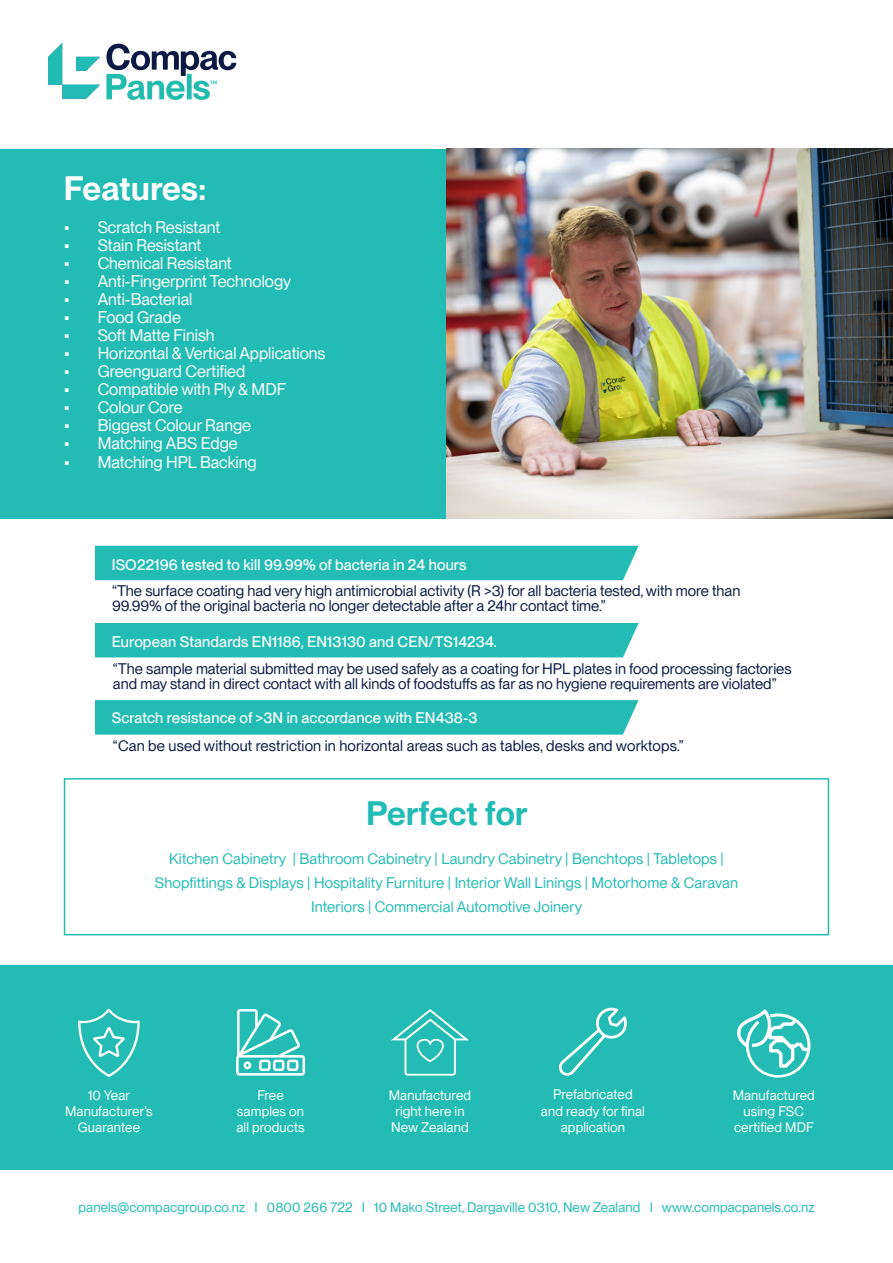
<style>
.page{position:relative;width:893px;height:1263px;background:#fff}
.page>*{position:absolute;margin:0;border:0;box-sizing:border-box;transform-origin:0 0}
.Heading{font:600 33px "PP Neue Montreal";letter-spacing:.005em;color:#22bcb5}
.t1{font:600 33px "PP Neue Montreal";letter-spacing:.01em;color:#fff}
.Body_text{font:16.5px "PP Neue Montreal";color:#fff}
.Body_text-2{font:15px/15px "PP Neue Montreal";color:#0b1a44}
.Body_text-3{font:15px/24px "PP Neue Montreal";letter-spacing:.01em;color:#22bcb5;text-align:center}
.Body_text-4{font:500 15px "PP Neue Montreal";letter-spacing:.01em;color:#fff}
.Body_text-5{font:13.5px/16.2px "PP Neue Montreal";letter-spacing:.01em;color:#fff;text-align:center}
.t2{font:13.5px "PP Neue Montreal";letter-spacing:.01em;color:#22bcb5}
</style>
<div class="page">
<svg style="left:106px;top:44px;width:130px;height:56px"></svg>
<svg style="left:48px;top:43px;width:52px;height:56px"></svg>
<div style="left:0;top:149px;width:893px;height:370px;background:#22bcb5"></div>
<img style="left:446px;top:149px;width:447px;height:370px">
<div style="left:64px;top:778px;width:765px;height:157px;border:2px solid #22bcb5"></div>
<div style="left:0;top:965px;width:893px;height:205px;background:#22bcb5"></div>
<svg style="left:737px;top:1009px;width:73px;height:68px"></svg>
<svg style="left:78px;top:1009px;width:62px;height:68px"></svg>
<svg style="left:391px;top:1009px;width:78px;height:67px"></svg>
<svg style="left:559px;top:1008px;width:68px;height:68px"></svg>
<svg style="left:236px;top:1009px;width:69px;height:67px"></svg>
<div style="left:95px;top:546px;width:544px;height:34px;background:#22bcb5"></div>
<div style="left:95px;top:623px;width:544px;height:34px;background:#22bcb5"></div>
<div style="left:95px;top:700px;width:544px;height:34px;background:#22bcb5"></div>
<p class="t1" style="left:64px;top:168px;width:144px">Features:</p>
<p class="Body_text" style="left:64px;top:217px;width:158px">• Scratch Resistant</p>
<p class="Body_text" style="left:64px;top:235px;width:139px">• Stain Resistant</p>
<p class="Body_text" style="left:64px;top:253px;width:169px">• Chemical Resistant</p>
<p class="Body_text" style="left:64px;top:271px;width:229px">• Anti-Fingerprint Technology</p>
<p class="Body_text" style="left:64px;top:289px;width:130px">• Anti-Bacterial</p>
<p class="Body_text" style="left:64px;top:307px;width:119px">• Food Grade</p>
<p class="Body_text" style="left:64px;top:325px;width:152px">• Soft Matte Finish</p>
<p class="Body_text" style="left:64px;top:343px;width:263px">• Horizontal &amp; Vertical Applications</p>
<p class="Body_text" style="left:64px;top:361px;width:183px">• Greenguard Certified</p>
<p class="Body_text" style="left:64px;top:379px;width:224px">• Compatible with Ply &amp; MDF</p>
<p class="Body_text" style="left:64px;top:397px;width:120px">• Colour Core</p>
<p class="Body_text" style="left:64px;top:415px;width:189px">• Biggest Colour Range</p>
<p class="Body_text" style="left:64px;top:433px;width:175px">• Matching ABS Edge</p>
<p class="Body_text" style="left:64px;top:453px;width:194px">• Matching HPL Backing</p>
<p class="Body_text-4" style="left:112px;top:556px;width:356px">ISO22196 tested to kill 99.99% of bacteria in 24 hours</p>
<p class="Body_text-2" style="left:112px;top:584px;width:630px">“The surface coating had very high antimicrobial activity (R &gt;3) for all bacteria tested, with more than<br>99.99% of the original bacteria no longer detectable after a 24hr contact time.”</p>
<p class="Body_text-4" style="left:112px;top:633px;width:386px">European Standards EN1186, EN13130 and CEN/TS14234.</p>
<p class="Body_text-2" style="left:113px;top:661px;width:680px">“The sample material submitted may be used safely as a coating for HPL plates in food processing factories and may stand in direct contact with all kinds of foodstuffs as far as no hygiene requirements are violated”</p>
<p class="Body_text-4" style="left:112px;top:709px;width:367px">Scratch resistance of &gt;3N in accordance with EN438-3</p>
<p class="Body_text-2" style="left:113px;top:738px;width:572px">“Can be used without restriction in horizontal areas such as tables, desks and worktops.”</p>
<p class="Heading" style="left:366px;top:793px;width:163px">Perfect for</p>
<p class="Body_text-3" style="left:155px;top:846px;width:585px">Kitchen Cabinetry | Bathroom Cabinetry | Laundry Cabinetry | Benchtops | Tabletops |<br>Shopfittings &amp; Displays | Hospitality Furniture | Interior Wall Linings | Motorhome &amp; Caravan<br>Interiors | Commercial Automotive Joinery</p>
<p class="Body_text-5" style="left:65px;top:1087px;width:89px">10 Year<br>Manufacturer’s<br>Guarantee</p>
<p class="Body_text-5" style="left:389px;top:1087px;width:84px;text-align:left">Manufactured right here in<br>New Zealand</p>
<p class="Body_text-5" style="left:541px;top:1086px;width:105px">Prefabricated and ready for final application</p>
<p class="Body_text-5" style="left:236px;top:1087px;width:70px">Free samples on all products</p>
<p class="Body_text-5" style="left:733px;top:1087px;width:84px">Manufactured using FSC certified MDF</p>
<p class="t2" style="left:78px;top:1199px;width:737px">panels@compacgroup.co.nz I 0800 266 722 I 10 Mako Street, Dargaville 0310, New Zealand I www.compacpanels.co.nz</p>
</div>
